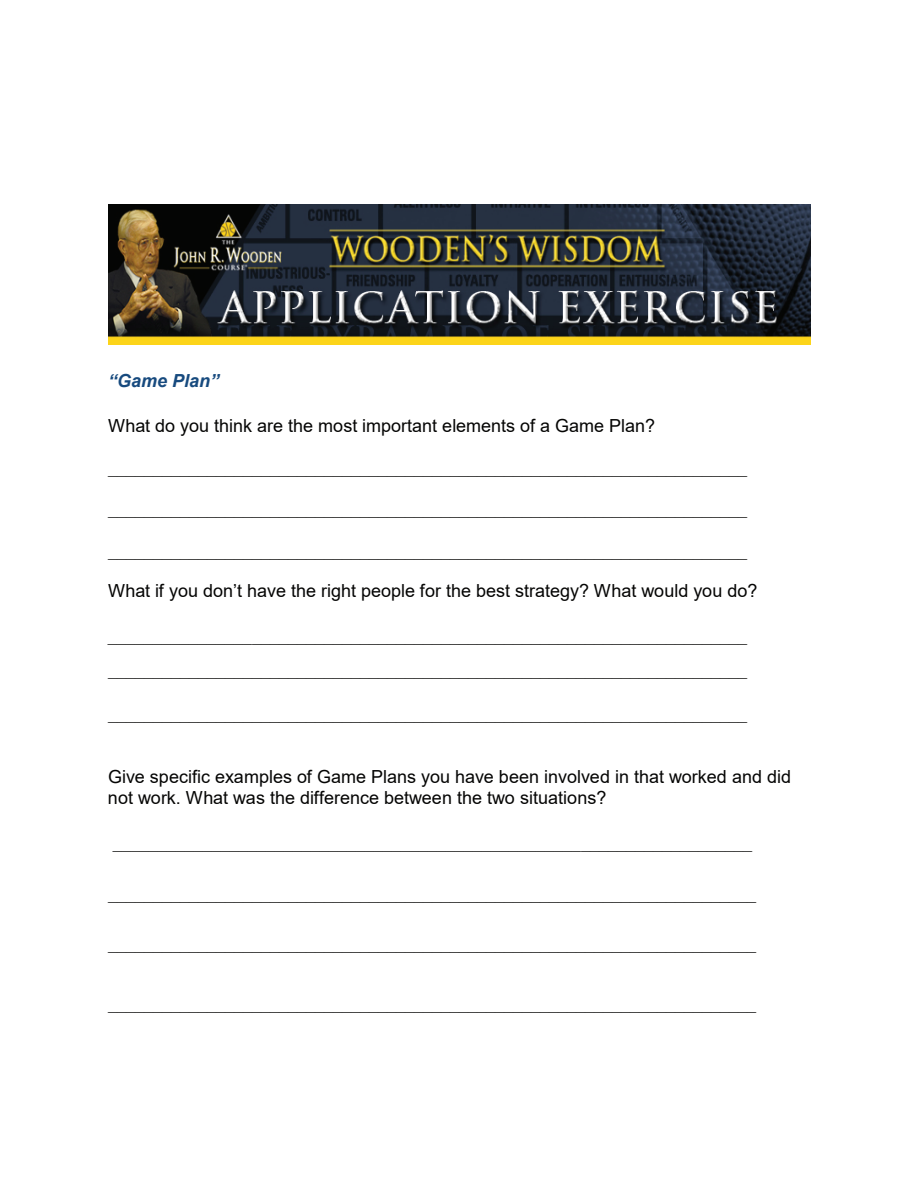
<style>
.page{position:relative;width:918px;height:1188px;background:#fff}
.page>*{position:absolute;margin:0;border:0;box-sizing:border-box;transform-origin:0 0}
.t1{font:18px/34.7px "Times New Roman";color:#050504}
.t2{font:18px/20.7px "Arial";color:#050504}
.t3{font:italic 700 18px "Arial";color:#174a7e}
</style>
<div class="page">
<img style="left:108px;top:205px;width:702px;height:140px">
<p class="t3" style="left:108px;top:368px;width:113px">“Game Plan”</p>
<p class="t2" style="left:108px;top:415px;width:549px">What do you think are the most important elements of a Game Plan?</p>
<p class="t1" style="left:108px;top:449px;width:640px">_______________________________________________________________________</p>
<p class="t1" style="left:108px;top:490px;width:640px">_______________________________________________________________________</p>
<p class="t1" style="left:108px;top:532px;width:640px">_______________________________________________________________________</p>
<p class="t2" style="left:108px;top:581px;width:651px">What if you don’t have the right people for the best strategy? What would you do?</p>
<p class="t1" style="left:108px;top:617px;width:641px">_______________________________________________________________________ _______________________________________________________________________</p>
<p class="t1" style="left:108px;top:695px;width:640px">_______________________________________________________________________</p>
<p class="t2" style="left:108px;top:767px;width:685px">Give specific examples of Game Plans you have been involved in that worked and did not work. What was the difference between the two situations?</p>
<p class="t1" style="left:113px;top:824px;width:641px">_______________________________________________________________________</p>
<p class="t1" style="left:108px;top:875px;width:649px">________________________________________________________________________</p>
<p class="t1" style="left:108px;top:925px;width:649px">________________________________________________________________________</p>
<p class="t1" style="left:108px;top:985px;width:649px">________________________________________________________________________</p>
</div>
